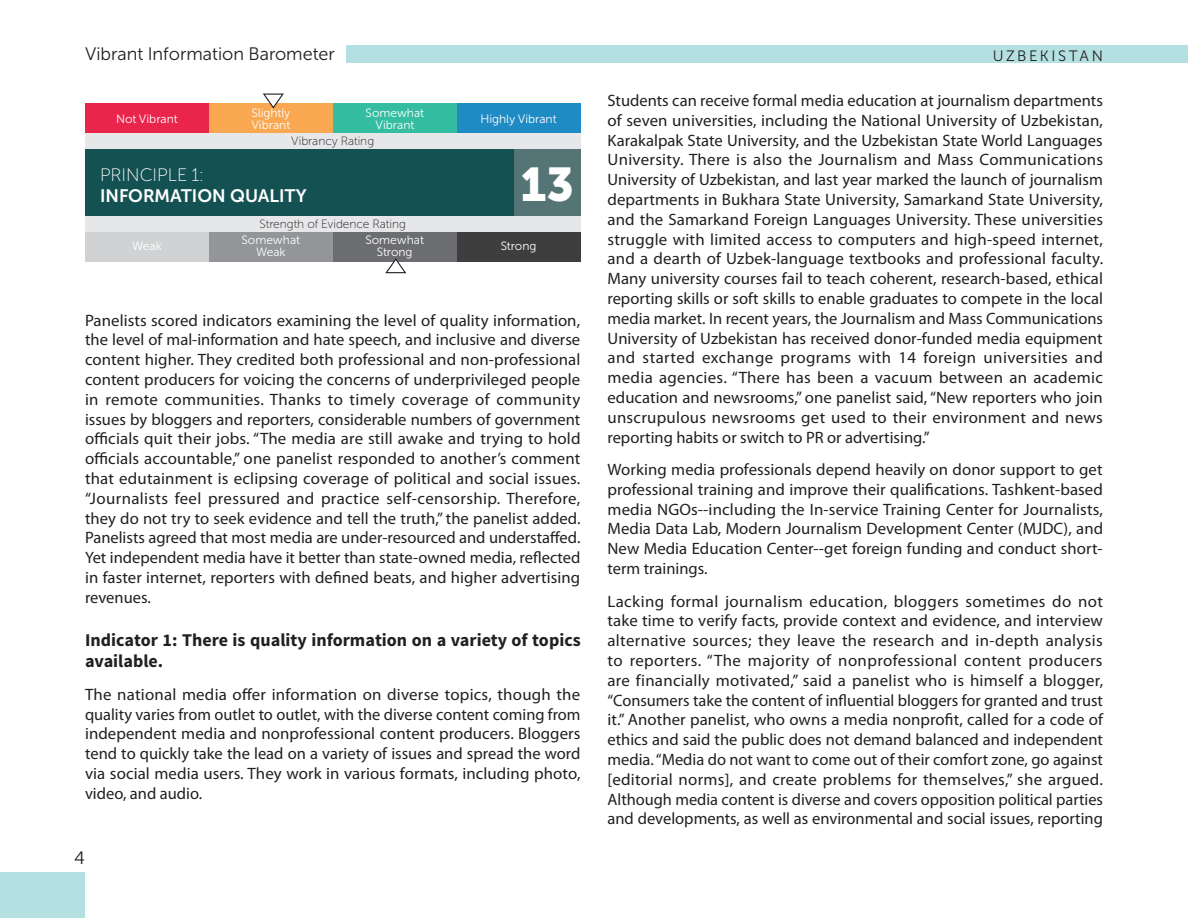
<style>
.page{position:relative;width:1188px;height:918px;background:#fff}
.page>*{position:absolute;margin:0;border:0;box-sizing:border-box;transform-origin:0 0}
.t1{font:47.1px "Museo Sans Cyrl 900";color:#fff}
.Indicator{font:700 18px/21.6px "Source Sans Pro";color:#231f20}
.t2{font:18px "Museo Sans Cyrl 300";color:#231f20}
.t3{font:18px "Museo Sans Cyrl 700";color:#fff}
.t4{font:18px "Museo Sans Cyrl 100";color:#fff}
.Normal__Web{font:16.5px/19.8px "Myriad Pro";color:#231f20;text-align:justify}
.t5{font:15px "Museo Sans Cyrl 300";letter-spacing:.17em;color:#231f20}
.t6{font:12px/12px "Museo Sans Cyrl 300";color:#fff;text-align:center}
.t7{font:12px "Museo Sans Cyrl 100";color:#231f20}
</style>
<div class="page">
<div style="left:0;top:872px;width:85px;height:46px;background:#b4e0e2"></div>
<div style="left:346px;top:45px;width:842px;height:18px;background:#b4e0e2"></div>
<div style="left:85px;top:216px;width:495px;height:17px;background:#e6e7e9"></div>
<div style="left:85px;top:133px;width:495px;height:16px;background:#e6e7e9"></div>
<div style="left:85px;top:149px;width:495px;height:67px;background:#145153"></div>
<div style="left:514px;top:149px;width:66px;height:67px;background:#557476"></div>
<div style="left:333px;top:103px;width:124px;height:30px;background:#34bda0"></div>
<div style="left:457px;top:103px;width:123px;height:30px;background:#1f8bc4"></div>
<div style="left:209px;top:103px;width:124px;height:30px;background:#f9a851"></div>
<div style="left:85px;top:103px;width:124px;height:30px;background:#e9254c"></div>
<svg style="left:263px;top:93px;width:21px;height:16px"></svg>
<div style="left:333px;top:233px;width:124px;height:29px;background:#6c6d70"></div>
<div style="left:457px;top:233px;width:123px;height:29px;background:#3e3e3f"></div>
<div style="left:209px;top:233px;width:124px;height:29px;background:#939598"></div>
<div style="left:85px;top:233px;width:124px;height:29px;background:#d1d2d4"></div>
<svg style="left:385px;top:258px;width:22px;height:16px"></svg>
<p class="t2" style="left:85px;top:44px;width:251px">Vibrant Information Barometer</p>
<p class="t6" style="left:116px;top:113px;width:63px">Not Vibrant</p>
<p class="t6" style="left:251px;top:107px;width:41px">Slightly</p>
<p class="t6" style="left:251px;top:119px;width:40px">Vibrant</p>
<p class="t6" style="left:366px;top:107px;width:60px">Somewhat<br>Vibrant</p>
<p class="t6" style="left:481px;top:113px;width:78px">Highly Vibrant</p>
<p class="t7" style="left:291px;top:134px;width:84px">Vibrancy Rating</p>
<p class="t4" style="left:100px;top:165px;width:105px">PRINCIPLE 1:</p>
<p class="t3" style="left:100px;top:186px;width:208px">INFORMATION QUALITY</p>
<p class="t6" style="left:132px;top:240px;width:31px">Weak</p>
<p class="t7" style="left:260px;top:218px;width:148px">Strength of Evidence Rating</p>
<p class="t6" style="left:242px;top:234px;width:60px">Somewhat</p>
<p class="t6" style="left:256px;top:246px;width:31px">Weak</p>
<p class="t6" style="left:365px;top:234px;width:60px">Somewhat</p>
<p class="t6" style="left:377px;top:246px;width:37px">Strong</p>
<p class="t1" style="left:520px;top:158px;width:55px">13</p>
<p class="t6" style="left:501px;top:240px;width:37px">Strong</p>
<p class="Normal__Web" style="left:85px;top:310px;width:497px">Panelists scored indicators examining the level of quality information, the level of mal-information and hate speech, and inclusive and diverse content higher. They credited both professional and non-professional content producers for voicing the concerns of underprivileged people in remote communities. Thanks to timely coverage of community issues by bloggers and reporters, considerable numbers of government officials quit their jobs. “The media are still awake and trying to hold officials accountable,” one panelist responded to another’s comment that edutainment is eclipsing coverage of political and social issues. “Journalists feel pressured and practice self-censorship. Therefore, they do not try to seek evidence and tell the truth,” the panelist added.<br>Panelists agreed that most media are under-resourced and understaffed.<br>Yet independent media have it better than state-owned media, reflected in faster internet, reporters with defined beats, and higher advertising revenues.</p>
<p class="Indicator" style="left:85px;top:630px;width:497px">Indicator 1: There is quality information on a variety of topics available.</p>
<p class="Normal__Web" style="left:85px;top:685px;width:497px">The national media offer information on diverse topics, though the quality varies from outlet to outlet, with the diverse content coming from independent media and nonprofessional content producers. Bloggers tend to quickly take the lead on a variety of issues and spread the word via social media users. They work in various formats, including photo, video, and audio.</p>
<p class="t2" style="left:74px;top:848px;width:12px">4</p>
<p class="t5" style="left:993px;top:48px;width:112px">UZBEKISTAN</p>
<p class="Normal__Web" style="left:608px;top:91px;width:497px">Students can receive formal media education at journalism departments of seven universities, including the National University of Uzbekistan, Karakalpak State University, and the Uzbekistan State World Languages University. There is also the Journalism and Mass Communications University of Uzbekistan, and last year marked the launch of journalism departments in Bukhara State University, Samarkand State University, and the Samarkand Foreign Languages University. These universities struggle with limited access to computers and high-speed internet, and a dearth of Uzbek-language textbooks and professional faculty.<br>Many university courses fail to teach coherent, research-based, ethical reporting skills or soft skills to enable graduates to compete in the local media market. In recent years, the Journalism and Mass Communications University of Uzbekistan has received donor-funded media equipment and started exchange programs with 14 foreign universities and media agencies. “There has been a vacuum between an academic education and newsrooms,” one panelist said, “New reporters who join unscrupulous newsrooms get used to their environment and news reporting habits or switch to PR or advertising.”</p>
<p class="Normal__Web" style="left:608px;top:460px;width:497px">Working media professionals depend heavily on donor support to get professional training and improve their qualifications. Tashkent-based media NGOs--including the In-service Training Center for Journalists, Media Data Lab, Modern Journalism Development Center (MJDC), and New Media Education Center--get foreign funding and conduct short&shy;term trainings.</p>
<p class="Normal__Web" style="left:608px;top:592px;width:497px">Lacking formal journalism education, bloggers sometimes do not take time to verify facts, provide context and evidence, and interview alternative sources; they leave the research and in-depth analysis to reporters. “The majority of nonprofessional content producers are financially motivated,” said a panelist who is himself a blogger, “Consumers take the content of influential bloggers for granted and trust it.” Another panelist, who owns a media nonprofit, called for a code of ethics and said the public does not demand balanced and independent media. “Media do not want to come out of their comfort zone, go against [editorial norms], and create problems for themselves,” she argued.<br>Although media content is diverse and covers opposition political parties and developments, as well as environmental and social issues, reporting</p>
</div>
